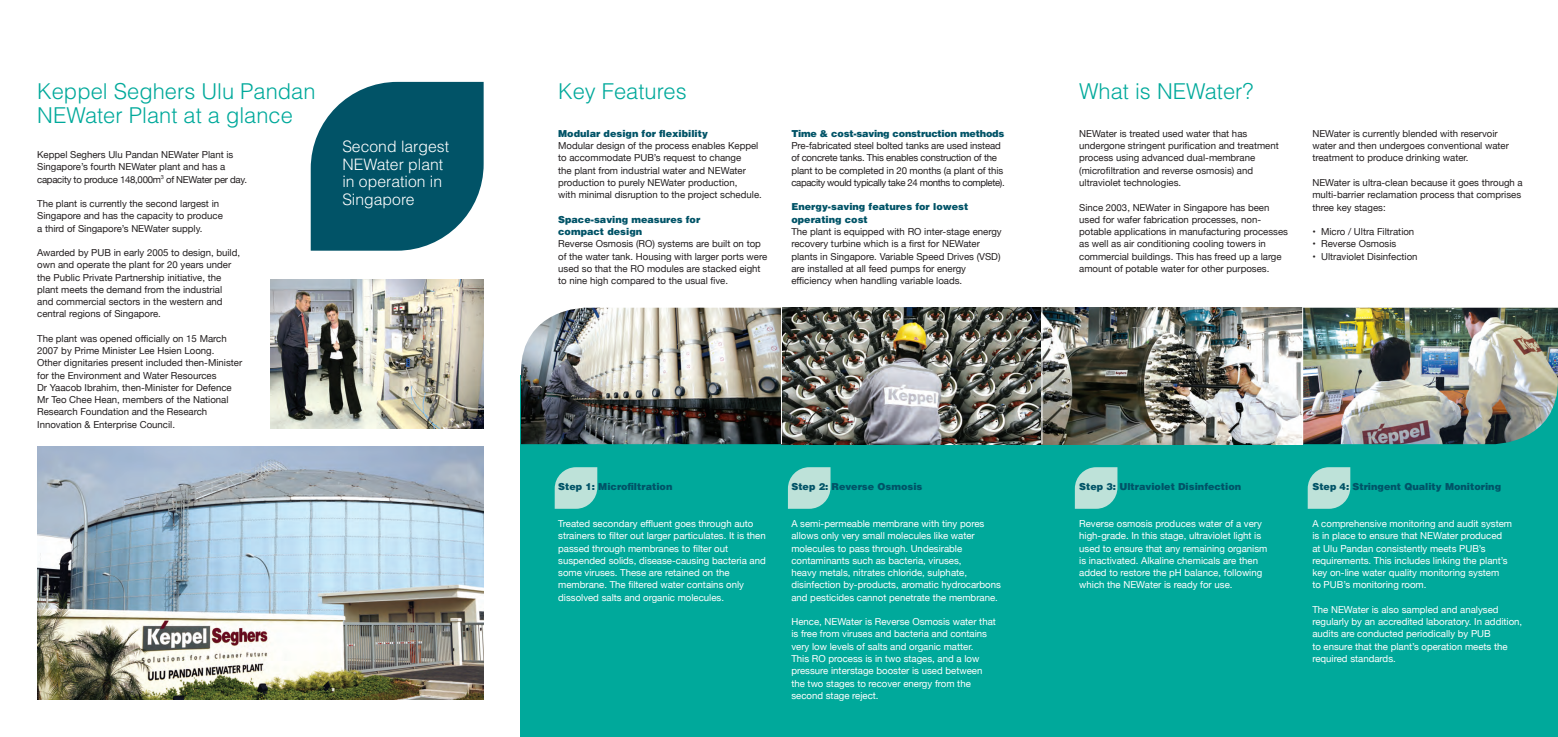
<style>
.page{position:relative;width:1558px;height:737px;background:#fff}
.page>*{position:absolute;margin:0;border:0;box-sizing:border-box;transform-origin:0 0}
.t1{font:300 21.88px/23.6px "Helvetica";color:#00a99b}
.t2{font:300 15.75px/17.5px "Helvetica";color:#fff}
.t3{font:9.62px/12.2px "Helvetica Neue";color:#231f20}
.t4{font:9.62px/12.2px "Helvetica Neue";color:#fff}
.t5{font:900 9.62px/12.2px "Helvetica";color:#015367}
.t6{font:9.62px/12.2px "Helvetica Neue";letter-spacing:-.025em;color:#231f20}
.t7{font:900 9.62px "Helvetica";letter-spacing:-.02em;color:#015367}
</style>
<div class="page">
<div style="left:521px;top:376px;width:1037px;height:361px;background:#00a99b"></div>
<svg style="left:311px;top:82px;width:173px;height:169px;background:#1d6678"></svg>
<img style="left:37px;top:446px;width:447px;height:253px">
<img style="left:521px;top:308px;width:1037px;height:136px">
<svg style="left:555px;top:467px;width:42px;height:42px;background:#a8dbd1"></svg>
<svg style="left:788px;top:467px;width:42px;height:42px;background:#a8dbd1"></svg>
<svg style="left:1075px;top:467px;width:42px;height:42px;background:#a8dbd1"></svg>
<svg style="left:1307px;top:467px;width:43px;height:42px;background:#a4dad0"></svg>
<img style="left:270px;top:279px;width:214px;height:149px">
<hr style="left:1302px;top:289px;width:1px;height:155px;background:#fff">
<hr style="left:1042px;top:289px;width:1px;height:155px;background:#fff">
<hr style="left:781px;top:289px;width:1px;height:155px;background:#fff">
<p class="t1" style="left:37px;top:79px;width:280px">Keppel Seghers Ulu Pandan<br>NEWater Plant at a glance</p>
<p class="t3" style="left:37px;top:149px;width:211px">Keppel Seghers Ulu Pandan NEWater Plant is<br>Singapore’s fourth NEWater plant and has a capacity to produce 148,000m<sup>3</sup> of NEWater per day.</p>
<p class="t3" style="left:37px;top:198px;width:187px">The plant is currently the second largest in<br>Singapore and has the capacity to produce a third of Singapore’s NEWater supply.</p>
<p class="t3" style="left:37px;top:247px;width:204px">Awarded by PUB in early 2005 to design, build, own and operate the plant for 20 years under the Public Private Partnership initiative, the plant meets the demand from the industrial and commercial sectors in the western and central regions of Singapore.</p>
<p class="t3" style="left:37px;top:333px;width:207px">The plant was opened officially on 15 March 2007 by Prime Minister Lee Hsien Loong.<br>Other dignitaries present included then-Minister for the Environment and Water Resources<br>Dr Yaacob Ibrahim, then-Minister for Defence Mr Teo Chee Hean, members of the National Research Foundation and the Research Innovation &amp; Enterprise Council.</p>
<p class="t2" style="left:342px;top:138px;width:108px">Second largest<br>NEWater plant in operation in<br>Singapore</p>
<p class="t1" style="left:558px;top:79px;width:130px">Key Features</p>
<p class="t5" style="left:558px;top:127px;width:151px">Modular design for flexibility</p>
<p class="t3" style="left:558px;top:140px;width:205px">Modular design of the process enables Keppel to accommodate PUB’s request to change<br>the plant from industrial water and NEWater production to purely NEWater production,<br>with minimal disruption to the project schedule.</p>
<p class="t5" style="left:558px;top:213px;width:144px">Space-saving measures for compact design</p>
<p class="t3" style="left:558px;top:238px;width:210px">Reverse Osmosis (RO) systems are built on top of the water tank. Housing with larger ports were used so that the RO modules are stacked eight to nine high compared to the usual five.</p>
<p class="t7" style="left:791px;top:127px;width:214px">Time &amp; cost-saving construction methods</p>
<p class="t6" style="left:791px;top:140px;width:215px">Pre-fabricated steel bolted tanks are used instead of concrete tanks. This enables construction of the plant to be completed in 20 months (a plant of this capacity would typically take 24 months to complete).</p>
<p class="t5" style="left:791px;top:201px;width:178px">Energy-saving features for lowest operating cost</p>
<p class="t3" style="left:791px;top:226px;width:212px">The plant is equipped with RO inter-stage energy recovery turbine which is a first for NEWater plants in Singapore. Variable Speed Drives (VSD) are installed at all feed pumps for energy efficiency when handling variable loads.</p>
<p class="t1" style="left:1079px;top:79px;width:176px">What is NEWater?</p>
<p class="t3" style="left:1079px;top:128px;width:201px">NEWater is treated used water that has undergone stringent purification and treatment process using advanced dual-membrane (microfiltration and reverse osmosis) and ultraviolet technologies.</p>
<p class="t3" style="left:1079px;top:201px;width:210px">Since 2003, NEWater in Singapore has been used for wafer fabrication processes, non&shy;potable applications in manufacturing processes as well as air conditioning cooling towers in commercial buildings. This has freed up a large amount of potable water for other purposes.</p>
<p class="t3" style="left:1312px;top:128px;width:198px">NEWater is currently blended with reservoir water and then undergoes conventional water treatment to produce drinking water.</p>
<p class="t3" style="left:1312px;top:177px;width:212px">NEWater is ultra-clean because it goes through a multi-barrier reclamation process that comprises three key stages:</p>
<p class="t3" style="left:1312px;top:226px;width:103px">• Micro / Ultra Filtration</p>
<p class="t3" style="left:1312px;top:238px;width:85px">• Reverse Osmosis</p>
<p class="t3" style="left:1312px;top:250px;width:107px">• Ultraviolet Disinfection</p>
<p class="t5" style="left:558px;top:480px;width:116px">Step 1: Microfiltration</p>
<p class="t4" style="left:558px;top:518px;width:209px">Treated secondary effluent goes through auto strainers to filter out larger particulates. It is then passed through membranes to filter out suspended solids, disease-causing bacteria and some viruses. These are retained on the membrane. The filtered water contains only dissolved salts and organic molecules.</p>
<p class="t5" style="left:791px;top:480px;width:132px">Step 2: Reverse Osmosis</p>
<p class="t4" style="left:791px;top:518px;width:211px">A semi-permeable membrane with tiny pores allows only very small molecules like water molecules to pass through. Undesirable contaminants such as bacteria, viruses,<br>heavy metals, nitrates chloride, sulphate, disinfection by-products, aromatic hydrocarbons and pesticides cannot penetrate the membrane.</p>
<p class="t4" style="left:791px;top:616px;width:206px">Hence, NEWater is Reverse Osmosis water that is free from viruses and bacteria and contains very low levels of salts and organic matter.<br>This RO process is in two stages, and a low pressure interstage booster is used between the two stages to recover energy from the second stage reject.</p>
<p class="t5" style="left:1079px;top:480px;width:163px">Step 3: Ultraviolet Disinfection</p>
<p class="t4" style="left:1079px;top:518px;width:190px">Reverse osmosis produces water of a very high-grade. In this stage, ultraviolet light is used to ensure that any remaining organism is inactivated. Alkaline chemicals are then added to restore the pH balance, following which the NEWater is ready for use.</p>
<p class="t5" style="left:1312px;top:480px;width:190px">Step 4: Stringent Quality Monitoring</p>
<p class="t4" style="left:1312px;top:518px;width:201px">A comprehensive monitoring and audit system is in place to ensure that NEWater produced at Ulu Pandan consistently meets PUB’s requirements. This includes linking the plant’s key on-line water quality monitoring system<br>to PUB’s monitoring room.</p>
<p class="t4" style="left:1312px;top:604px;width:211px">The NEWater is also sampled and analysed regularly by an accredited laboratory. In addition, audits are conducted periodically by PUB<br>to ensure that the plant’s operation meets the required standards.</p>
</div>
